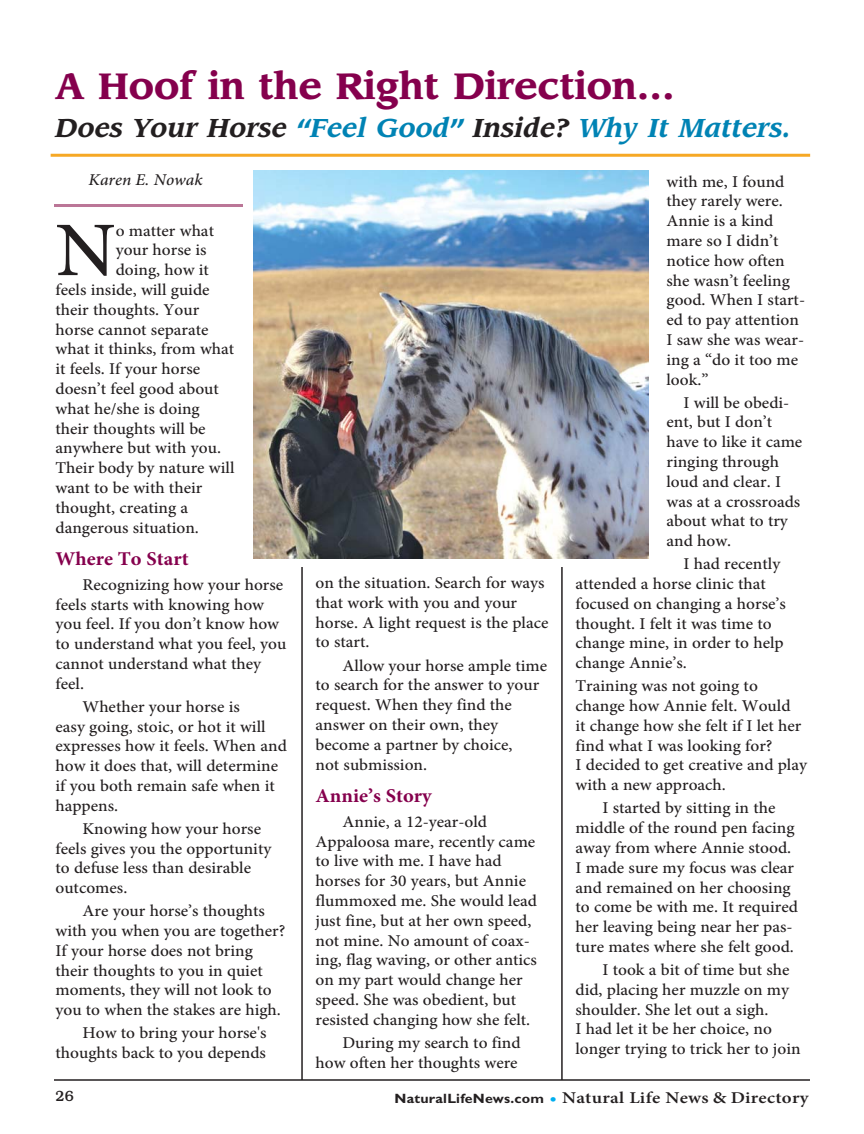
<style>
.page{position:relative;width:864px;height:1134px;background:#fff}
.page>*{position:absolute;margin:0;border:0;box-sizing:border-box;transform-origin:0 0}
.t1{font:500 77.25px "Minion Pro";color:#231f20;scale:1.05 1}
.t2{font:700 36px "Leawood";color:#85004d}
.t3{font:italic 700 25.5px "Leawood";color:#0083b4}
.t4{font:700 19.5px "Minion Pro";color:#85004d;scale:1.05 1}
.t5{font:500 16.5px/19.8px "Minion Pro";color:#231f20;scale:1.05 1}
.t6{font:600 16.5px "Minion Pro";letter-spacing:.015em;color:#231f20;scale:1.15 1}
.t7{font:italic 500 16.5px "Minion Pro";color:#231f20;scale:1.05 1}
.t8{font:500 15px "Bookman";color:#231f20}
.s1{color:#231f20}
.s2{font-family:"Gill Sans";font-weight:700;font-size:13.5px}
.s3{color:#00aeef}
</style>
<div class="page">
<hr style="left:54px;top:1079px;width:756px;height:2px;background:#231f20">
<hr style="left:301px;top:567px;width:2px;height:513px;background:#231f20">
<hr style="left:561px;top:567px;width:2px;height:513px;background:#231f20">
<img style="left:254px;top:170px;width:394px;height:388px">
<hr style="left:51px;top:154px;width:759px;height:3px;background:#f6a825">
<hr style="left:54px;top:204px;width:189px;height:3px;background:#bb7697">
<h2 class="t2" style="left:56px;top:70px;width:621px">A Hoof in the Right Direction...</h2>
<h3 class="t3" style="left:56px;top:117px;width:737px"><span class="s1">Does Your Horse</span> “Feel Good” <span class="s1">Inside?</span> Why It Matters.</h3>
<p class="t7" style="left:89px;top:170px;width:110px">Karen E. Nowak</p>
<h1 class="t1" style="left:56px;top:219px;width:59px">N</h1>
<p class="t5" style="left:116px;top:222px;width:95px">o matter what</p>
<p class="t5" style="left:116px;top:241px;width:88px">your horse is</p>
<p class="t5" style="left:116px;top:261px;width:90px">doing, how it</p>
<p class="t5" style="left:56px;top:281px;width:148px">feels inside, will guide</p>
<p class="t5" style="left:56px;top:301px;width:138px">their thoughts. Your</p>
<p class="t5" style="left:56px;top:321px;width:147px">horse cannot separate</p>
<p class="t5" style="left:56px;top:340px;width:172px">what it thinks, from what</p>
<p class="t5" style="left:56px;top:360px;width:139px">it feels. If your horse</p>
<p class="t5" style="left:56px;top:380px;width:157px">doesn’t feel good about</p>
<p class="t5" style="left:56px;top:400px;width:139px">what he/she is doing</p>
<p class="t5" style="left:56px;top:420px;width:145px">their thoughts will be</p>
<p class="t5" style="left:56px;top:439px;width:159px">anywhere but with you.</p>
<p class="t5" style="left:56px;top:459px;width:172px">Their body by nature will</p>
<p class="t5" style="left:56px;top:479px;width:141px">want to be with their</p>
<p class="t5" style="left:56px;top:499px;width:128px">thought, creating a</p>
<p class="t5" style="left:56px;top:519px;width:138px">dangerous situation.</p>
<p class="t4" style="left:56px;top:547px;width:128px">Where To Start</p>
<p class="t5" style="left:56px;top:576px;width:221px;text-indent:27px">Recognizing how your horse feels starts with knowing how you feel. If you don’t know how to understand what you feel, you cannot understand what they feel.</p>
<p class="t5" style="left:56px;top:698px;width:222px;text-indent:27px">Whether your horse is<br>easy going, stoic, or hot it will expresses how it feels. When and how it does that, will determine if you both remain safe when it happens.</p>
<p class="t5" style="left:56px;top:820px;width:207px;text-indent:27px">Knowing how your horse feels gives you the opportunity to defuse less than desirable outcomes.</p>
<p class="t5" style="left:56px;top:902px;width:220px;text-indent:27px">Are your horse’s thoughts with you when you are together?<br>If your horse does not bring their thoughts to you in quiet moments, they will not look to you to when the stakes are high.</p>
<p class="t5" style="left:56px;top:1024px;width:202px;text-align:right">How to bring your horse's thoughts back to you depends</p>
<p class="t5" style="left:316px;top:574px;width:223px">on the situation. Search for ways that work with you and your horse. A light request is the place to start.</p>
<p class="t5" style="left:316px;top:657px;width:222px;text-indent:27px">Allow your horse ample time to search for the answer to your request. When they find the answer on their own, they become a partner by choice,<br>not submission.</p>
<p class="t4" style="left:316px;top:784px;width:112px">Annie’s Story</p>
<p class="t5" style="left:316px;top:813px;width:213px;text-indent:27px">Annie, a 12-year-old<br>Appaloosa mare, recently came to live with me. I have had horses for 30 years, but Annie flummoxed me. She would lead just fine, but at her own speed, not mine. No amount of coax&shy;ing, flag waving, or other antics on my part would change her speed. She was obedient, but resisted changing how she felt.</p>
<p class="t5" style="left:316px;top:1034px;width:197px;text-align:right">During my search to find how often her thoughts were</p>
<p class="t5" style="left:666px;top:173px;width:134px">with me, I found they rarely were.<br>Annie is a kind mare so I didn’t notice how often she wasn’t feeling good. When I start&shy;ed to pay attention<br>I saw she was wear&shy;ing a “do it too me look.”</p>
<p class="t5" style="left:666px;top:394px;width:131px;text-indent:17px">I will be obedi&shy;ent, but I don’t have to like it came ringing through loud and clear. I was at a crossroads about what to try and how.</p>
<p class="t5" style="left:576px;top:555px;width:202px;text-indent:108px">I had recently attended a horse clinic that focused on changing a horse’s thought. I felt it was time to change mine, in order to help change Annie’s.</p>
<p class="t5" style="left:576px;top:677px;width:222px">Training was not going to change how Annie felt. Would<br>it change how she felt if I let her find what I was looking for?<br>I decided to get creative and play with a new approach.</p>
<p class="t5" style="left:576px;top:799px;width:213px;text-align:center">I started by sitting in the middle of the round pen facing away from where Annie stood.<br>I made sure my focus was clear and remained on her choosing to come be with me. It required her leaving being near her pas&shy;ture mates where she felt good.</p>
<p class="t5" style="left:576px;top:961px;width:216px;text-indent:27px">I took a bit of time but she did, placing her muzzle on my shoulder. She let out a sigh.<br>I had let it be her choice, no longer trying to trick her to join</p>
<p class="t8" style="left:56px;top:1090px;width:20px">26</p>
<p class="t6" style="left:395px;top:1091px;width:361px"><span class="s2">NaturalLifeNews.com</span> <span class="s3">•</span> Natural Life News &amp; Directory</p>
</div>
